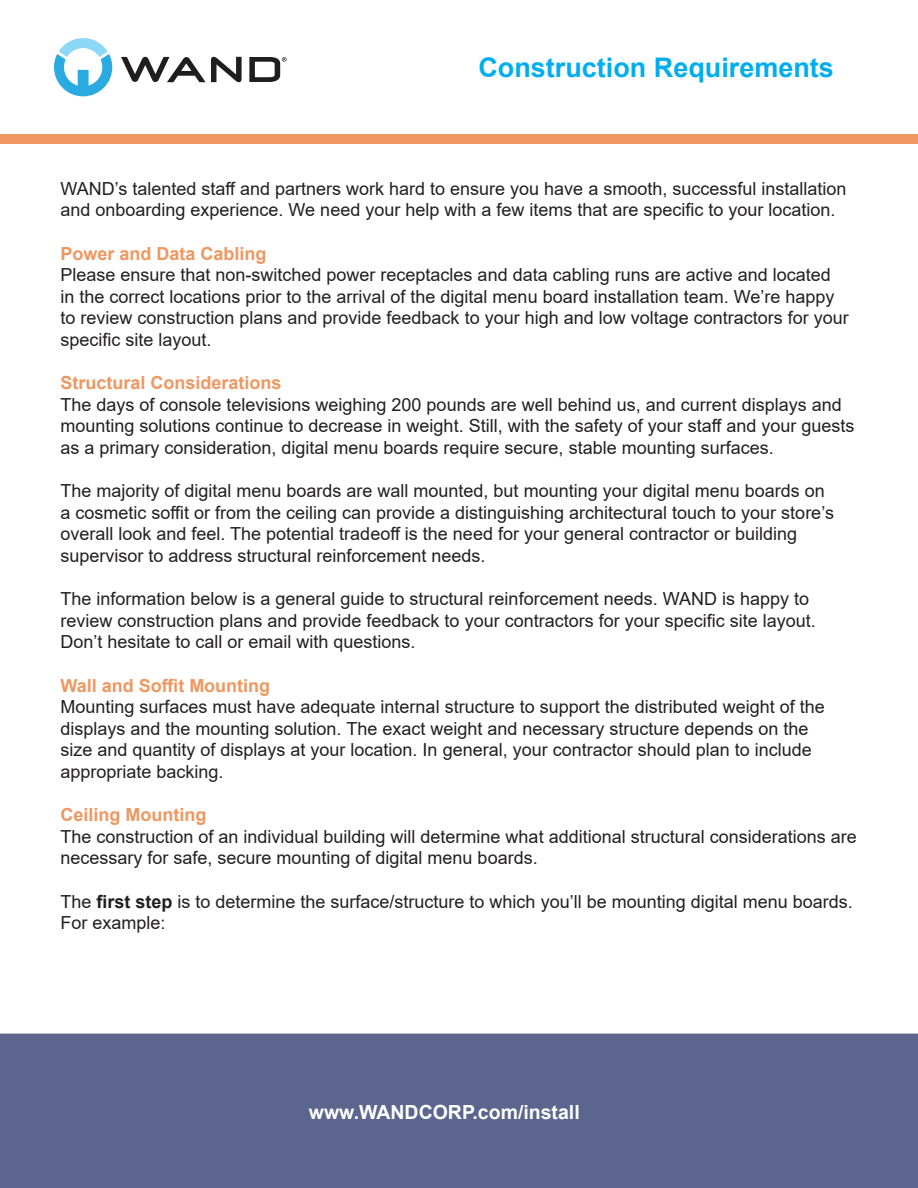
<style>
.page{position:relative;width:918px;height:1188px;background:#fff}
.page>*{position:absolute;margin:0;border:0;box-sizing:border-box;transform-origin:0 0}
.t1{font:700 27px "Arial";color:#00aeef}
.t2{font:700 19.5px "Arial";color:#fff}
.t3{font:18px/21.6px "Arial";color:#231f20}
.t4{font:700 18px "Arial";color:#ef9760}
.s1{font-weight:700}
</style>
<div class="page">
<div style="left:0;top:134px;width:918px;height:10px;background:#ef9760"></div>
<svg style="left:121px;top:57px;width:121px;height:25px"></svg>
<svg style="left:54px;top:38px;width:58px;height:58px"></svg>
<svg style="left:249px;top:57px;width:38px;height:25px"></svg>
<div style="left:0;top:1034px;width:918px;height:154px;background:#5b658d"></div>
<p class="t1" style="left:478px;top:49px;width:357px">Construction Requirements</p>
<p class="t3" style="left:60px;top:178px;width:787px">WAND’s talented staff and partners work hard to ensure you have a smooth, successful installation and onboarding experience. We need your help with a few items that are specific to your location.</p>
<p class="t4" style="left:60px;top:241px;width:208px">Power and Data Cabling</p>
<p class="t3" style="left:60px;top:264px;width:790px">Please ensure that non-switched power receptacles and data cabling runs are active and located in the correct locations prior to the arrival of the digital menu board installation team. We’re happy to review construction plans and provide feedback to your high and low voltage contractors for your specific site layout.</p>
<p class="t4" style="left:60px;top:370px;width:223px">Structural Considerations</p>
<p class="t3" style="left:60px;top:394px;width:795px">The days of console televisions weighing 200 pounds are well behind us, and current displays and mounting solutions continue to decrease in weight. Still, with the safety of your staff and your guests as a primary consideration, digital menu boards require secure, stable mounting surfaces.</p>
<p class="t3" style="left:60px;top:480px;width:775px">The majority of digital menu boards are wall mounted, but mounting your digital menu boards on a cosmetic soffit or from the ceiling can provide a distinguishing architectural touch to your store’s overall look and feel. The potential tradeoff is the need for your general contractor or building supervisor to address structural reinforcement needs.</p>
<p class="t3" style="left:60px;top:588px;width:757px">The information below is a general guide to structural reinforcement needs. WAND is happy to review construction plans and provide feedback to your contractors for your specific site layout.<br>Don’t hesitate to call or email with questions.</p>
<p class="t4" style="left:60px;top:673px;width:211px">Wall and Soffit Mounting</p>
<p class="t3" style="left:60px;top:696px;width:766px">Mounting surfaces must have adequate internal structure to support the distributed weight of the displays and the mounting solution. The exact weight and necessary structure depends on the size and quantity of displays at your location. In general, your contractor should plan to include appropriate backing.</p>
<p class="t4" style="left:60px;top:802px;width:147px">Ceiling Mounting</p>
<p class="t3" style="left:60px;top:826px;width:798px">The construction of an individual building will determine what additional structural considerations are necessary for safe, secure mounting of digital menu boards.</p>
<p class="t3" style="left:60px;top:890px;width:794px">The <span class="s1">first step</span> is to determine the surface/structure to which you’ll be mounting digital menu boards.<br>For example:</p>
<p class="t2" style="left:309px;top:1098px;width:272px">www.WANDCORP.com/install</p>
</div>
